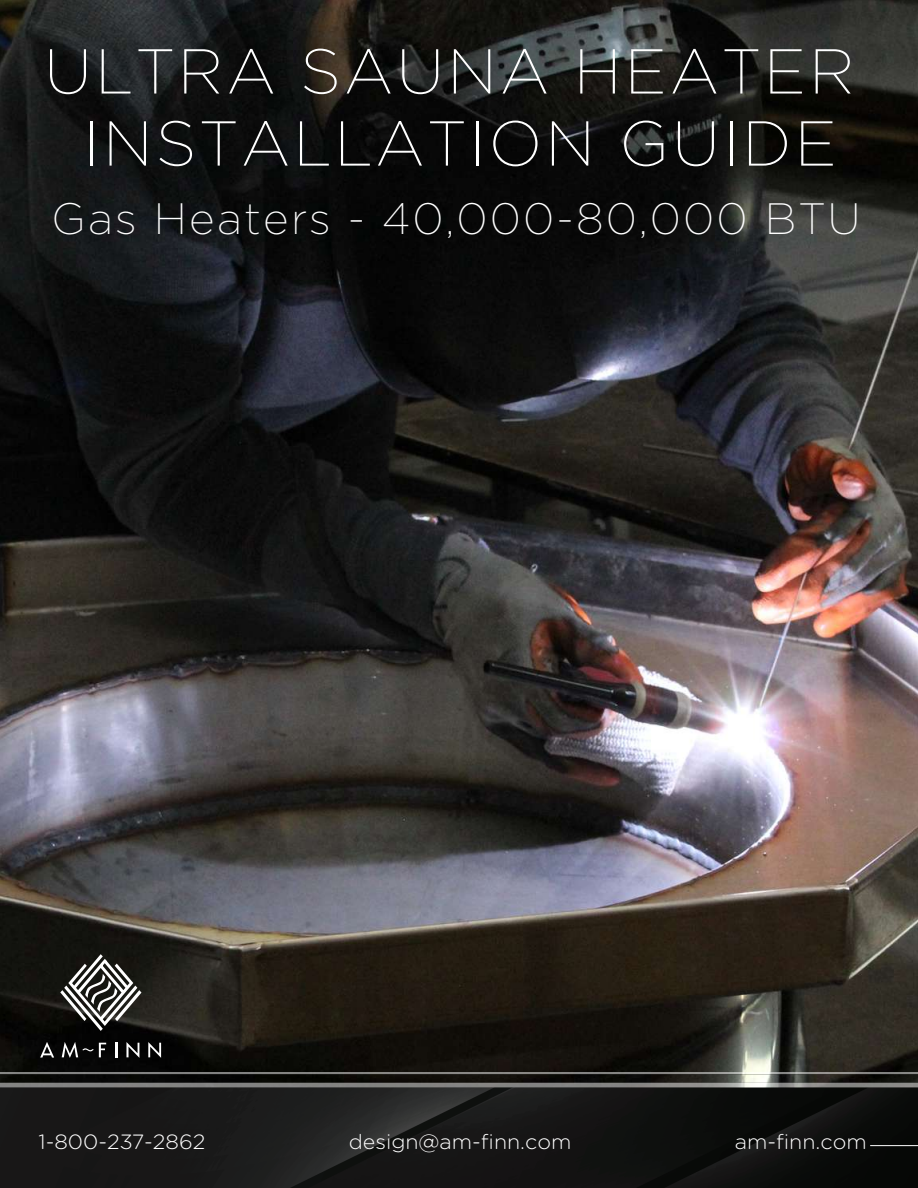
<style>
.page{position:relative;width:918px;height:1188px;background:#fff}
.page>*{position:absolute;margin:0;border:0;box-sizing:border-box;transform-origin:0 0}
.t1{font:200 63.3px/72.2px "Gotham";letter-spacing:.05em;color:#fff;text-align:center}
.t2{font:200 43.95px "Gotham";letter-spacing:.05em;color:#fff}
.t3{font:300 20.7px "Gotham Rounded";color:#fff;scale:1.04 1}
.t4{font:300 15.3px "Gotham Rounded";color:#fff;scale:1.04 1}
.s1{font-size:15.3px}
</style>
<div class="page">
<img style="left:0;top:0;width:918px;height:1073px">
<img style="left:0;top:1073px;width:918px;height:115px">
<hr style="left:870px;top:1145px;width:48px;height:1px;background:#fff">
<svg style="left:40px;top:1042px;width:14px;height:16px"></svg>
<svg style="left:115px;top:1043px;width:2px;height:15px"></svg>
<svg style="left:126px;top:1042px;width:13px;height:16px"></svg>
<svg style="left:148px;top:1042px;width:13px;height:16px"></svg>
<svg style="left:62px;top:1042px;width:44px;height:16px"></svg>
<svg style="left:60px;top:954px;width:81px;height:77px"></svg>
<h1 class="t1" style="left:44px;top:33px;width:812px">ULTRA SAUNA HEATER<br>INSTALLATION GUIDE</h1>
<h2 class="t2" style="left:52px;top:191px;width:811px">Gas Heaters - 40,000-80,000 BTU</h2>
<p class="t3" style="left:39px;top:1128px;width:162px">1-800-237-2862</p>
<p class="t3" style="left:349px;top:1128px;width:216px">design@am-finn.com</p>
<p class="t3" style="left:728px;top:1128px;width:135px"><span class="s1">ww</span>am-finn.com</p>
<p class="t4" style="left:755px;top:1134px;width:112px">w.am-finn.com</p>
</div>
